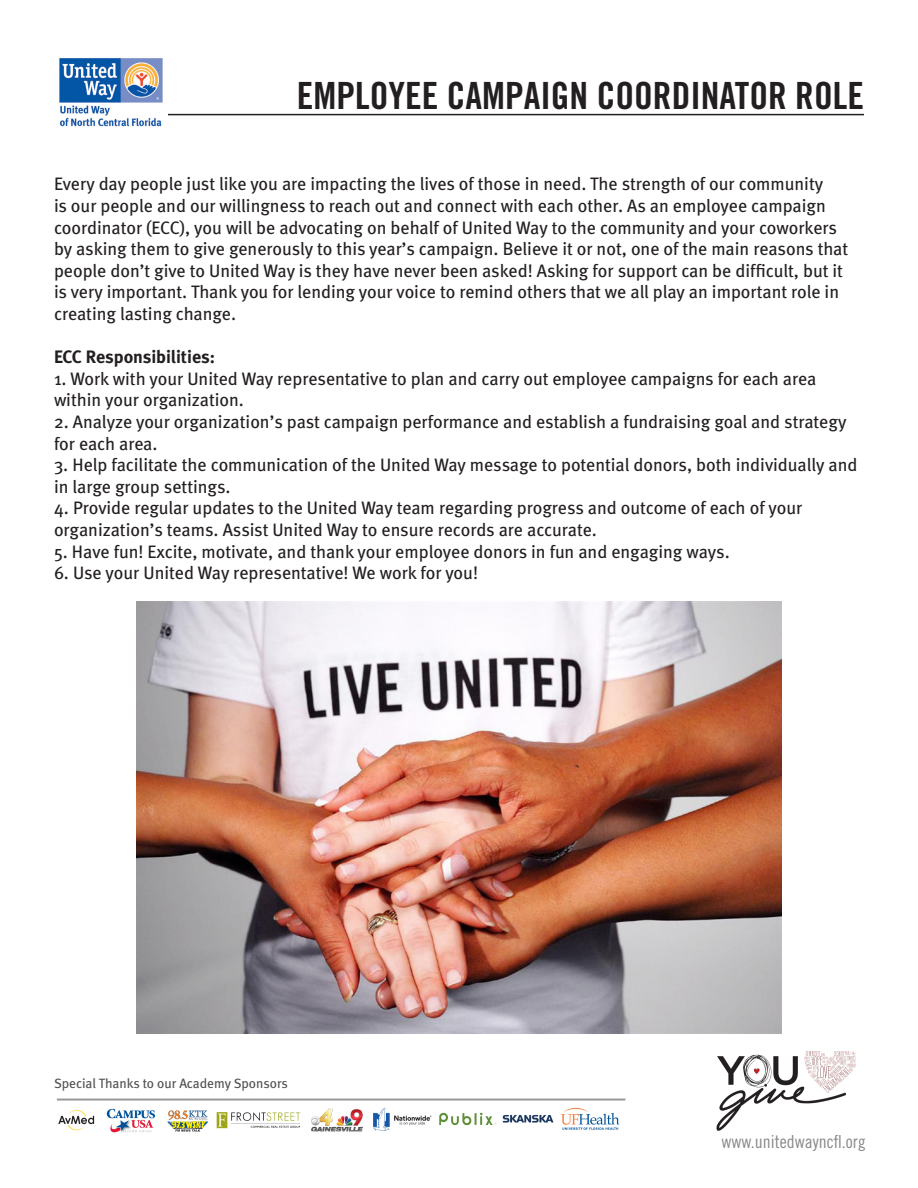
<style>
.page{position:relative;width:918px;height:1188px;background:#fff}
.page>*{position:absolute;margin:0;border:0;box-sizing:border-box;transform-origin:0 0}
.t1{font:37.5px "Trade Gothic Bold Cond Twenty";color:#231f20}
.t2{font:18px/21.6px "Meta";color:#231f20}
.t3{font:18px "Trade Gothic Cond Eighteen";color:#231f20}
.t4{font:700 18px "Meta";letter-spacing:-.005em;color:#231f20}
.t5{font:13.5px "Meta";color:#505050}
</style>
<div class="page">
<hr style="left:54px;top:114px;width:810px;height:1px;background:#231f20">
<img style="left:54px;top:58px;width:114px;height:69px">
<img style="left:56px;top:1098px;width:570px;height:35px">
<img style="left:716px;top:1051px;width:140px;height:80px">
<img style="left:136px;top:602px;width:646px;height:431px">
<p class="t1" style="left:297px;top:73px;width:569px">EMPLOYEE CAMPAIGN COORDINATOR ROLE</p>
<p class="t2" style="left:54px;top:173px;width:796px">Every day people just like you are impacting the lives of those in need. The strength of our community<br>is our people and our willingness to reach out and connect with each other. As an employee campaign coordinator (ECC), you will be advocating on behalf of United Way to the community and your coworkers by asking them to give generously to this year’s campaign. Believe it or not, one of the main reasons that people don’t give to United Way is they have never been asked! Asking for support can be difficult, but it is very important. Thank you for lending your voice to remind others that we all play an important role in creating lasting change.</p>
<p class="t4" style="left:54px;top:346px;width:163px">ECC Responsibilities:</p>
<p class="t2" style="left:54px;top:368px;width:764px">1. Work with your United Way representative to plan and carry out employee campaigns for each area within your organization.</p>
<p class="t2" style="left:54px;top:411px;width:794px">2. Analyze your organization’s past campaign performance and establish a fundraising goal and strategy for each area.</p>
<p class="t2" style="left:54px;top:454px;width:805px">3. Help facilitate the communication of the United Way message to potential donors, both individually and in large group settings.</p>
<p class="t2" style="left:54px;top:497px;width:750px">4. Provide regular updates to the United Way team regarding progress and outcome of each of your organization’s teams. Assist United Way to ensure records are accurate.</p>
<p class="t2" style="left:54px;top:541px;width:677px">5. Have fun! Excite, motivate, and thank your employee donors in fun and engaging ways.</p>
<p class="t2" style="left:54px;top:562px;width:426px">6. Use your United Way representative! We work for you!</p>
<p class="t5" style="left:54px;top:1075px;width:235px">Special Thanks to our Academy Sponsors</p>
<p class="t3" style="left:721px;top:1131px;width:146px">www.unitedwayncfl.org</p>
</div>
